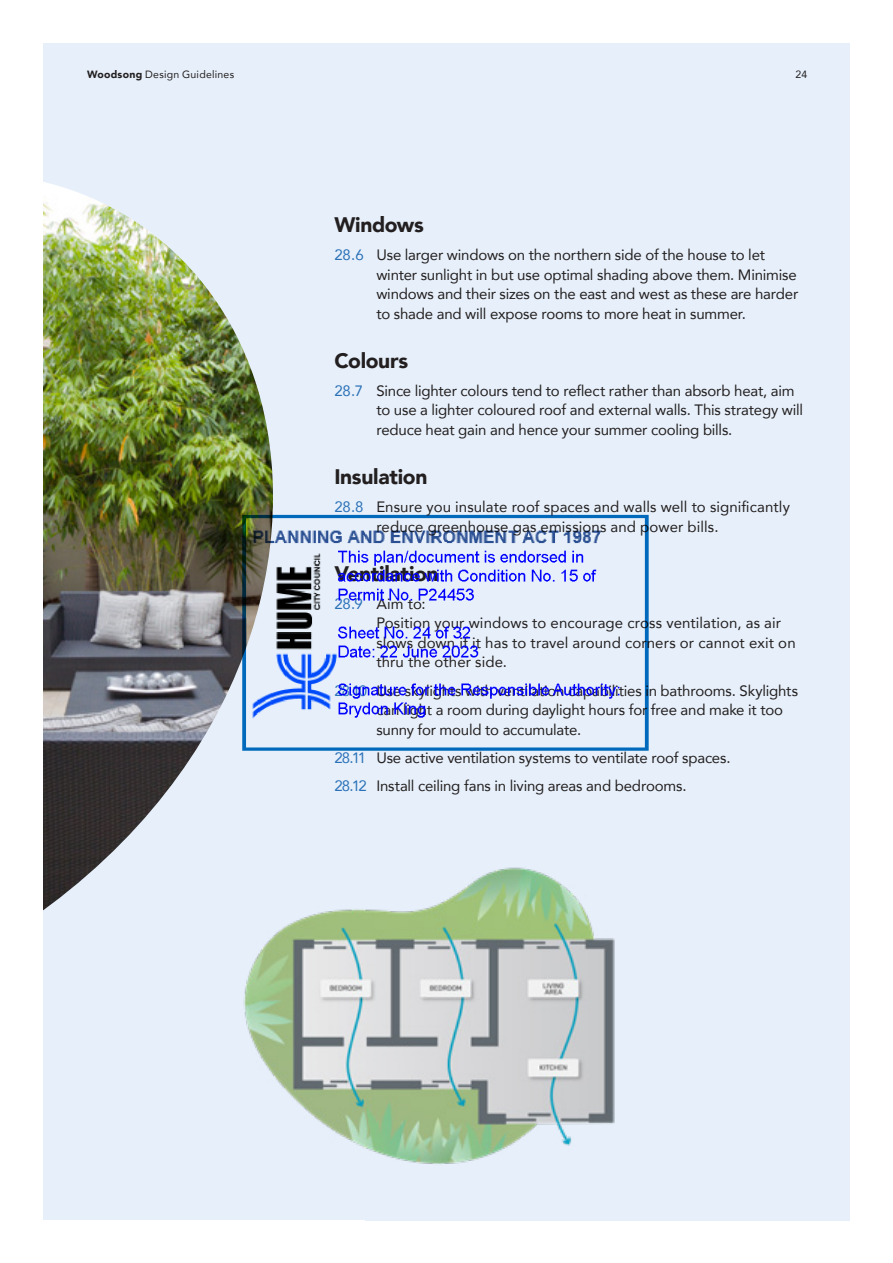
<style>
.page{position:relative;width:893px;height:1263px;background:#fff}
.page>*{position:absolute;margin:0;border:0;box-sizing:border-box;transform-origin:0 0}
.t1{font:900 21px "Avenir";letter-spacing:-.015em;color:#231f20}
.t2{font:15px/19.5px "Avenir";letter-spacing:-.01em;color:#231f20}
.t3{font:10.5px "Avenir";letter-spacing:.02em;color:#231f20}
.s1{font-weight:900}
.s2{color:#2b71b8}
</style>
<div class="page">
<div style="left:43px;top:43px;width:807px;height:1177px;background:#e7f0fa"></div>
<img style="left:43px;top:182px;width:230px;height:729px">
<img style="left:62px;top:821px;width:745px;height:400px">
<img style="left:240px;top:510px;width:409px;height:243px">
<p class="t3" style="left:87px;top:66px;width:149px"><span class="s1">Woodsong</span> Design Guidelines</p>
<p class="t3" style="left:796px;top:66px;width:13px">24</p>
<h1 class="t1" style="left:334px;top:207px;width:91px">Windows</h1>
<p class="t2" style="left:376px;top:245px;width:423px;text-indent:-42px"><span class="s2">28.6</span> Use larger windows on the northern side of the house to let winter sunlight in but use optimal shading above them. Minimise windows and their sizes on the east and west as these are harder to shade and will expose rooms to more heat in summer.</p>
<h1 class="t1" style="left:334px;top:343px;width:75px">Colours</h1>
<p class="t2" style="left:376px;top:380px;width:428px;text-indent:-42px"><span class="s2">28.7</span> Since lighter colours tend to reflect rather than absorb heat, aim to use a lighter coloured roof and external walls. This strategy will reduce heat gain and hence your summer cooling bills.</p>
<h1 class="t1" style="left:334px;top:459px;width:95px">Insulation</h1>
<p class="t2" style="left:376px;top:497px;width:415px;text-indent:-42px"><span class="s2">28.8</span> Ensure you insulate roof spaces and walls well to significantly reduce greenhouse gas emissions and power bills.</p>
<h1 class="t1" style="left:334px;top:556px;width:106px">Ventilation</h1>
<p class="t2" style="left:376px;top:594px;width:421px;text-indent:-42px"><span class="s2">28.9</span> Aim to:<br>Position your windows to encourage cross ventilation, as air slows down if it has to travel around corners or cannot exit on thru the other side.</p>
<p class="t2" style="left:376px;top:680px;width:423px;text-indent:-42px"><span class="s2">28.10</span> Use skylights with ventilation capabilities in bathrooms. Skylights can light a room during daylight hours for free and make it too sunny for mould to accumulate.</p>
<p class="t2" style="left:334px;top:743px;width:398px;line-height:28px"><span class="s2">28.11</span> Use active ventilation systems to ventilate roof spaces.<br><span class="s2">28.12</span> Install ceiling fans in living areas and bedrooms.</p>
</div>
